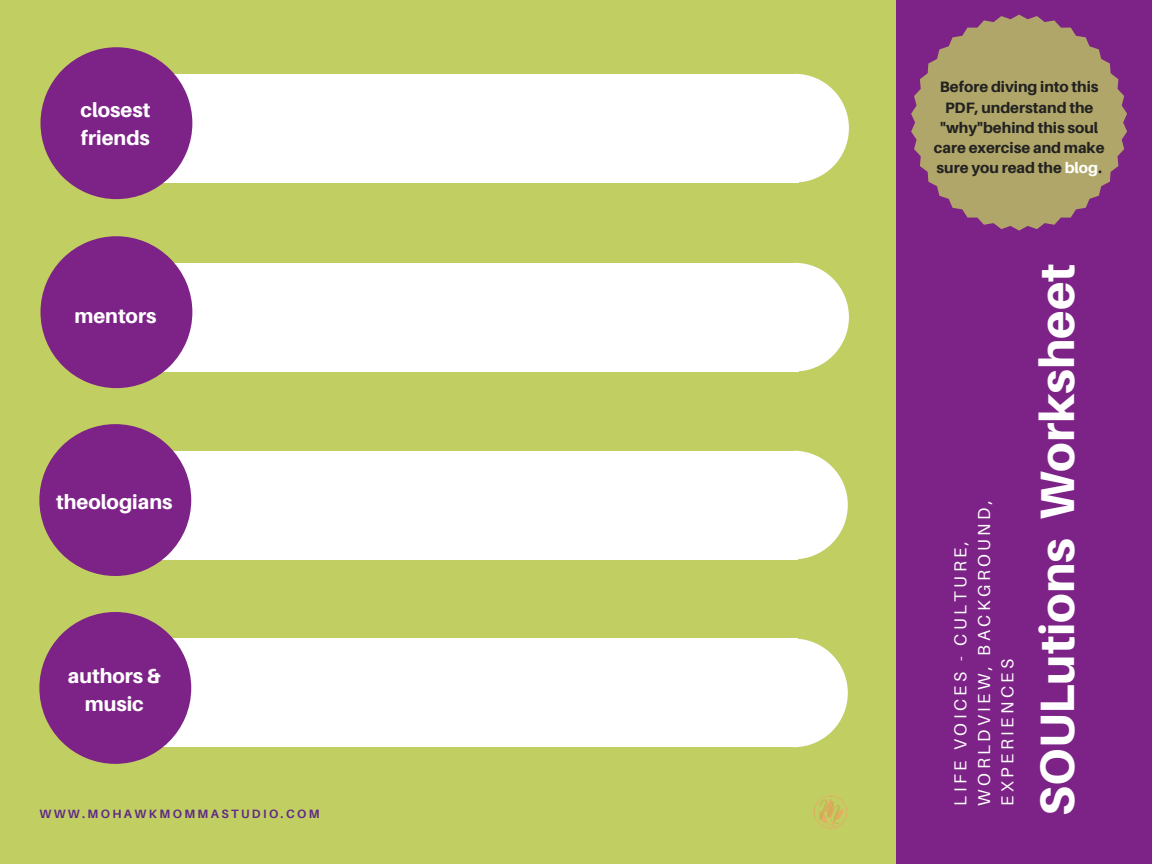
<style>
.page{position:relative;width:1152px;height:864px;background:#c1ce61}
.page>*{position:absolute;margin:0;border:0;box-sizing:border-box;transform-origin:0 0}
.t1{font:800 48.3px "Aileron";color:#fff}
.t2{font:800 20.25px/28.2px "Aileron";color:#fff}
.t3{font:17.4px/23.7px "Aileron";letter-spacing:.2em;color:#fff}
.t4{font:800 15.15px/20.2px "Aileron";color:#222;text-align:center}
.t5{font:700 12px "Aileron";letter-spacing:.2em;color:#5f2a87}
.s1{color:#fff}
</style>
<div class="page">
<div style="left:117px;top:74px;width:682px;height:109px;background:#fff"></div>
<svg style="left:799px;top:74px;width:50px;height:108px"></svg>
<svg style="left:40px;top:47px;width:152px;height:152px"></svg>
<div style="left:117px;top:263px;width:682px;height:109px;background:#fff"></div>
<svg style="left:799px;top:263px;width:50px;height:108px"></svg>
<svg style="left:40px;top:236px;width:152px;height:152px"></svg>
<div style="left:116px;top:451px;width:682px;height:108px;background:#fff"></div>
<svg style="left:798px;top:451px;width:50px;height:108px"></svg>
<svg style="left:39px;top:424px;width:152px;height:152px"></svg>
<div style="left:116px;top:638px;width:682px;height:109px;background:#fff"></div>
<svg style="left:798px;top:639px;width:50px;height:108px"></svg>
<svg style="left:39px;top:612px;width:152px;height:152px"></svg>
<div style="left:897px;top:0;width:255px;height:864px;background:#7d2387"></div>
<img style="left:814px;top:795px;width:34px;height:34px">
<svg style="left:911px;top:15px;width:216px;height:216px;fill:#b1a669"></svg>
<h2 class="t2" style="left:80px;top:95px;width:71px">closest friends</h2>
<h2 class="t2" style="left:74px;top:301px;width:83px">mentors</h2>
<h2 class="t2" style="left:56px;top:487px;width:118px">theologians</h2>
<h2 class="t2" style="left:68px;top:661px;width:94px;text-align:center">authors &amp; music</h2>
<p class="t5" style="left:39px;top:806px;width:282px">WWW.MOHAWKMOMMASTUDIO.COM</p>
<p class="t4" style="left:934px;top:77px;width:172px">Before diving into this<br>PDF, understand the "why"behind this soul care exercise and make sure you read the <span class="s1">blog</span>.</p>
<p class="t3" style="left:948px;top:806px;width:307px;rotate:-90deg">LIFE VOICES - CULTURE,<br>WORLDVIEW, BACKGROUND,<br>EXPERIENCES</p>
<h1 class="t1" style="left:1027px;top:816px;width:554px;rotate:-90deg">SOULutions Worksheet</h1>
</div>
